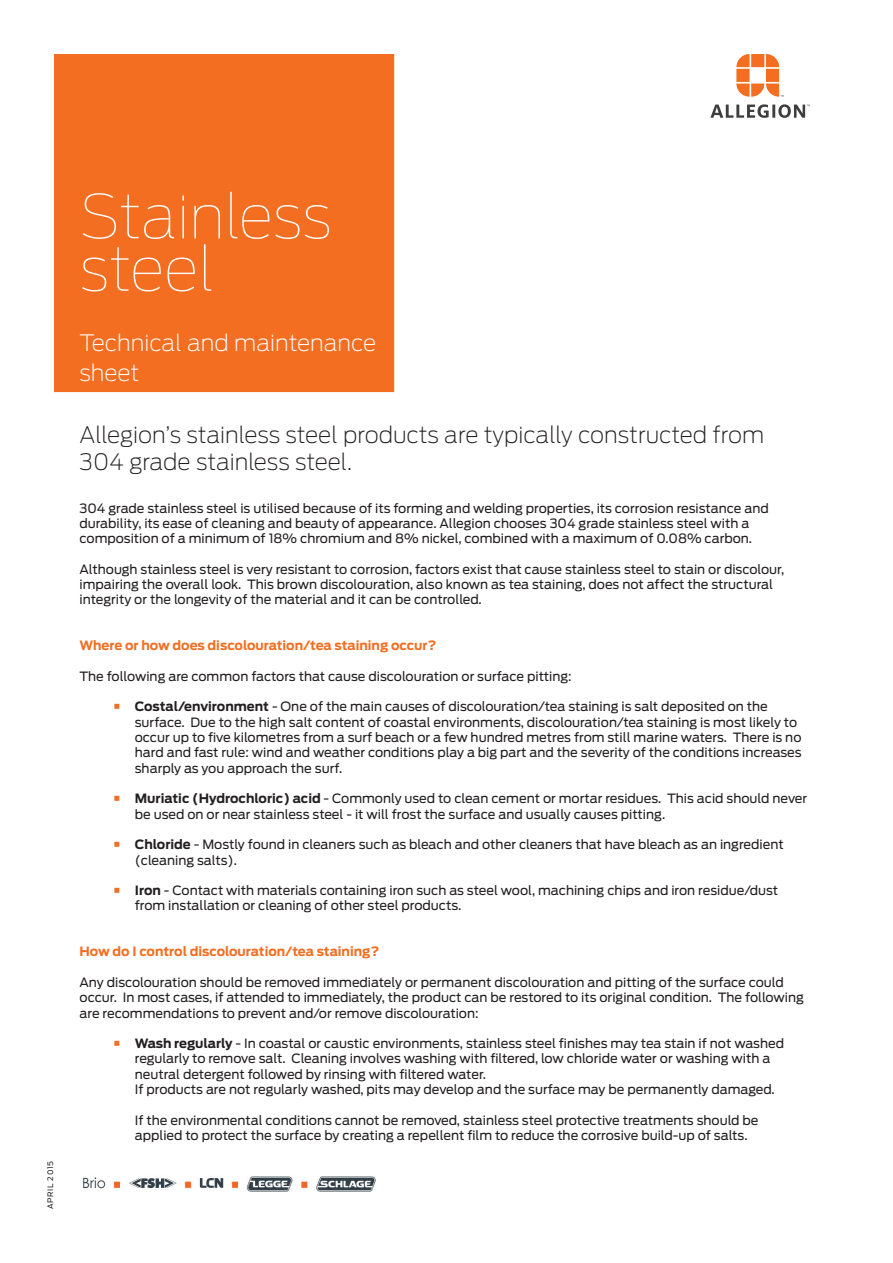
<style>
.page{position:relative;width:893px;height:1263px;background:#fff}
.page>*{position:absolute;margin:0;border:0;box-sizing:border-box;transform-origin:0 0}
.t1{font:100 60px/52.5px "Antenna";letter-spacing:-.005em;color:#fff}
.t2{font:200 22.5px/27px "Antenna";color:#231f20}
.t3{font:200 22.5px/30px "Antenna";color:#fff}
.t4{font:12.75px/15.3px "Antenna";color:#231f20}
.t5{font:700 12.75px "Antenna";color:#f36e21}
.t6{font:7.5px "Antenna";letter-spacing:.08em;color:#231f20}
.s1{font-weight:700}
</style>
<div class="page">
<div style="left:54px;top:54px;width:340px;height:338px;background:#f36e21"></div>
<svg style="left:736px;top:54px;width:48px;height:43px"></svg>
<svg style="left:710px;top:104px;width:100px;height:14px"></svg>
<img style="left:82px;top:1176px;width:294px;height:16px">
<p class="t6" style="left:46px;top:1209px;width:49px;rotate:-90deg">APRIL 2015</p>
<p class="t1" style="left:80px;top:188px;width:254px">Stainless steel</p>
<p class="t3" style="left:80px;top:327px;width:298px">Technical and maintenance sheet</p>
<p class="t2" style="left:80px;top:421px;width:686px">Allegion’s stainless steel products are typically constructed from<br>304 grade stainless steel.</p>
<p class="t4" style="left:80px;top:500px;width:691px">304 grade stainless steel is utilised because of its forming and welding properties, its corrosion resistance and durability, its ease of cleaning and beauty of appearance. Allegion chooses 304 grade stainless steel with a composition of a minimum of 18% chromium and 8% nickel, combined with a maximum of 0.08% carbon.</p>
<p class="t4" style="left:80px;top:561px;width:706px">Although stainless steel is very resistant to corrosion, factors exist that cause stainless steel to stain or discolour, impairing the overall look. This brown discolouration, also known as tea staining, does not affect the structural integrity or the longevity of the material and it can be controlled.</p>
<p class="t5" style="left:80px;top:637px;width:358px">Where or how does discolouration/tea staining occur?</p>
<p class="t4" style="left:80px;top:668px;width:494px">The following are common factors that cause discolouration or surface pitting:</p>
<p class="t4" style="left:135px;top:699px;width:668px"><span class="s1">Costal/environment</span> - One of the main causes of discolouration/tea staining is salt deposited on the surface. Due to the high salt content of coastal environments, discolouration/tea staining is most likely to occur up to five kilometres from a surf beach or a few hundred metres from still marine waters. There is no hard and fast rule: wind and weather conditions play a big part and the severity of the conditions increases sharply as you approach the surf.</p>
<p class="t4" style="left:135px;top:791px;width:674px"><span class="s1">Muriatic (Hydrochloric) acid</span> - Commonly used to clean cement or mortar residues. This acid should never be used on or near stainless steel - it will frost the surface and usually causes pitting.</p>
<p class="t4" style="left:135px;top:837px;width:650px"><span class="s1">Chloride</span> - Mostly found in cleaners such as bleach and other cleaners that have bleach as an ingredient (cleaning salts).</p>
<p class="t4" style="left:135px;top:882px;width:645px"><span class="s1">Iron</span> - Contact with materials containing iron such as steel wool, machining chips and iron residue/dust from installation or cleaning of other steel products.</p>
<p class="t5" style="left:80px;top:943px;width:302px">How do I control discolouration/tea staining?</p>
<p class="t4" style="left:80px;top:974px;width:726px">Any discolouration should be removed immediately or permanent discolouration and pitting of the surface could occur. In most cases, if attended to immediately, the product can be restored to its original condition. The following are recommendations to prevent and/or remove discolouration:</p>
<p class="t4" style="left:135px;top:1035px;width:651px"><span class="s1">Wash regularly</span> - In coastal or caustic environments, stainless steel finishes may tea stain if not washed regularly to remove salt. Cleaning involves washing with filtered, low chloride water or washing with a neutral detergent followed by rinsing with filtered water.<br>If products are not regularly washed, pits may develop and the surface may be permanently damaged.</p>
<p class="t4" style="left:135px;top:1112px;width:625px">If the environmental conditions cannot be removed, stainless steel protective treatments should be applied to protect the surface by creating a repellent film to reduce the corrosive build-up of salts.</p>
</div>
